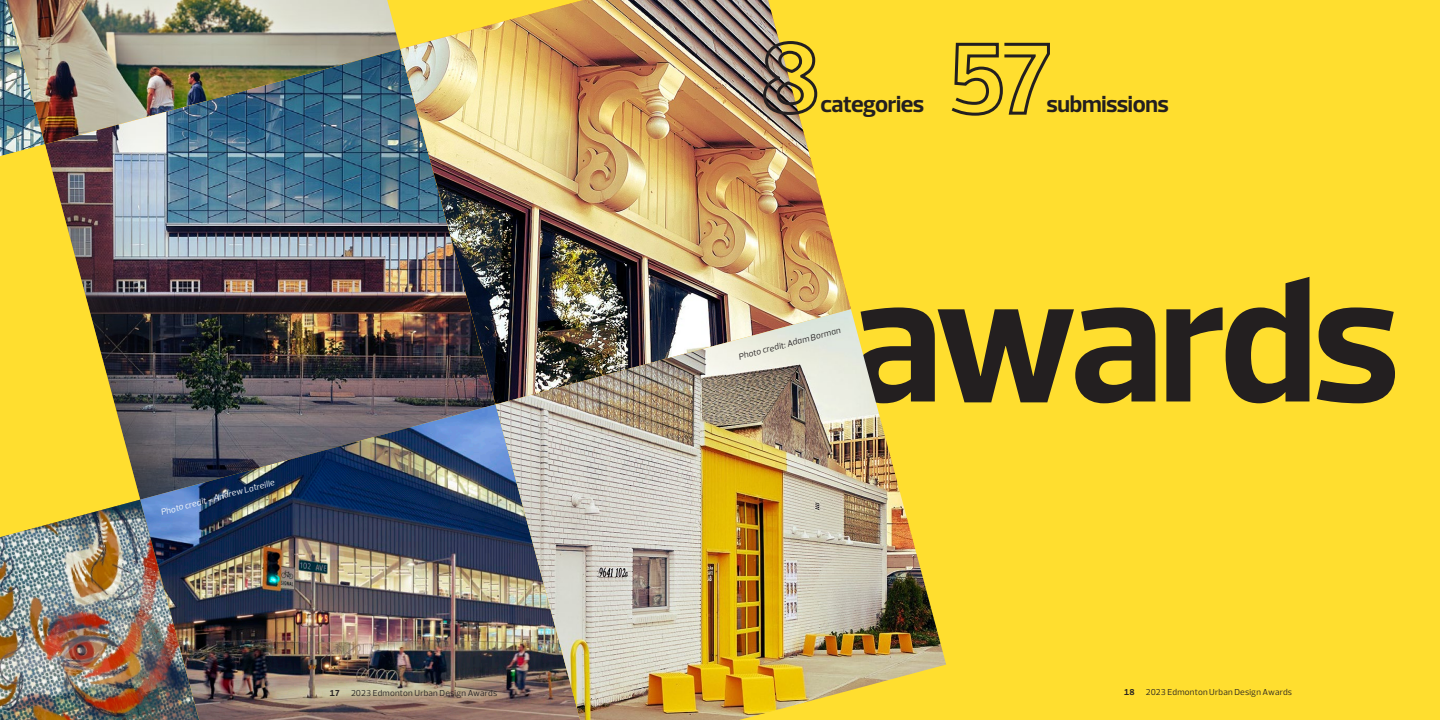
<style>
.page{position:relative;width:1440px;height:720px;background:#ffde2f}
.page>*{position:absolute;margin:0;border:0;box-sizing:border-box;transform-origin:0 0}
.t1{font:700 184.38px "Prelo";letter-spacing:-.04em;color:#231f20}
.Quote_1{font:700 23.75px "Prelo";letter-spacing:-.015em;color:#231f20}
.t2{font:8.75px "Prelo";letter-spacing:.025em;color:#231f20}
.Body_Small{font:italic 8.75px "Prelo";color:#fff}
.Body_Small-2{font:italic 8.75px "Prelo";color:#231f20}
.t3{font:700 8.75px "Prelo";color:#231f20}
</style>
<div class="page">
<img style="left:0;top:0;width:6px;height:124px">
<img style="left:6px;top:0;width:394px;height:124px">
<img style="left:45px;top:49px;width:355px;height:355px">
<img style="left:400px;top:0;width:451px;height:404px">
<div style="left:0;top:124px;width:224px;height:554px;background:#231f20;opacity:.45"></div>
<svg style="left:0;top:144px;width:140px;height:356px"></svg>
<img style="left:0;top:500px;width:140px;height:220px">
<img style="left:140px;top:404px;width:356px;height:316px">
<img style="left:496px;top:309px;width:450px;height:411px">
<svg style="left:762px;top:40px;width:57px;height:76px"></svg>
<svg style="left:951px;top:42px;width:99px;height:74px"></svg>
<p class="Body_Small" style="left:160px;top:507px;width:119px;rotate:-15deg">Photo credit - Andrew Latreille</p>
<p class="Quote_1" style="left:821px;top:90px;width:105px">categories</p>
<p class="Quote_1" style="left:1047px;top:90px;width:124px">submissions</p>
<p class="Body_Small-2" style="left:737px;top:352px;width:107px;rotate:-15deg">Photo credit: Adam Borman</p>
<p class="t1" style="left:850px;top:226px;width:552px">awards</p>
<p class="t3" style="left:330px;top:688px;width:12px">17</p>
<p class="t2" style="left:351px;top:688px;width:148px">2023 Edmonton Urban Design Awards</p>
<p class="t3" style="left:1124px;top:687px;width:12px">18</p>
<p class="t2" style="left:1146px;top:687px;width:148px">2023 Edmonton Urban Design Awards</p>
</div>
